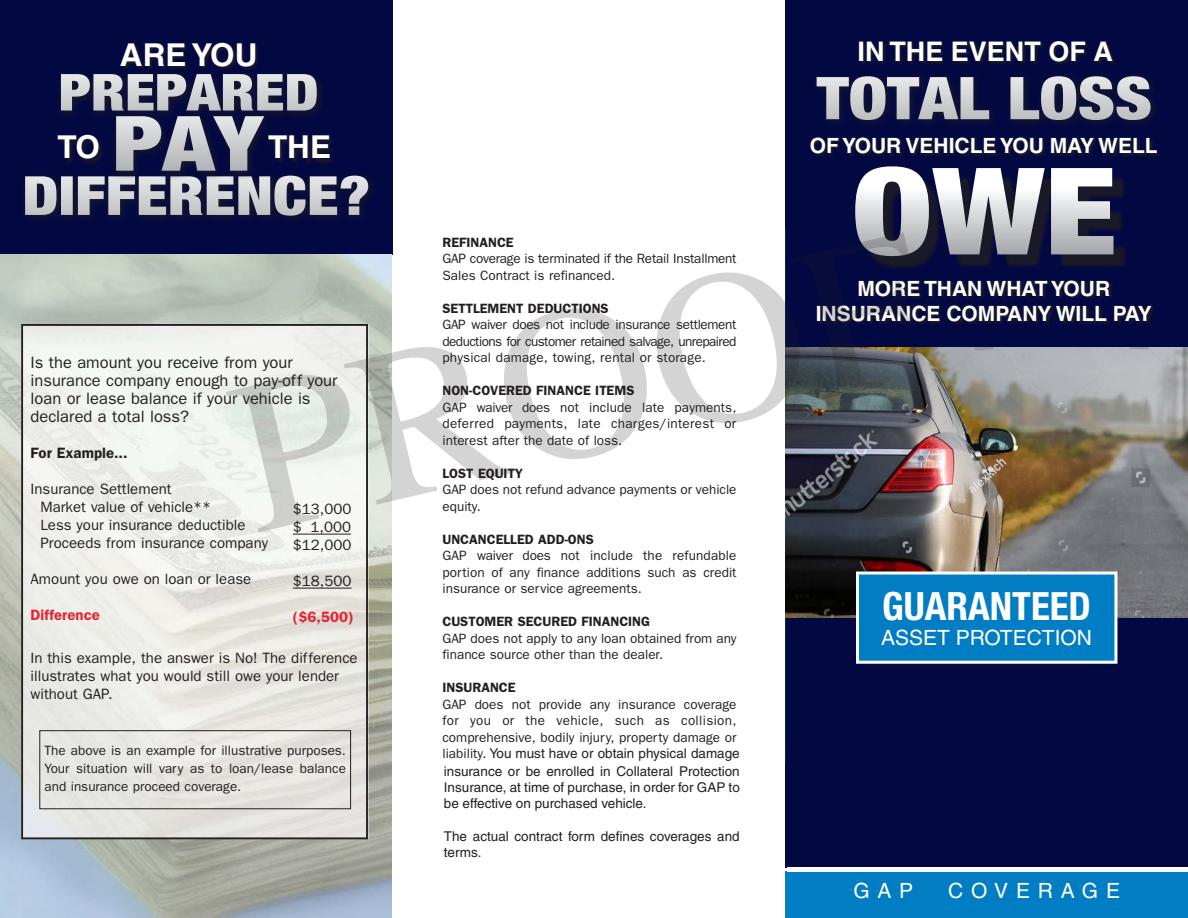
<style>
.page{position:relative;width:1188px;height:918px;background:#fff}
.page>*{position:absolute;margin:0;border:0;box-sizing:border-box;transform-origin:0 0}
.t1{font:217.35px "Times";color:#231f20}
.t2{font:900 condensed 120.9px "Helvetica Neue";color:#fff;scale:1.2 1}
.t3{font:900 condensed 76.35px "Helvetica Neue";color:#fff;scale:1.22 1}
.t4{font:900 condensed 58.95px "Helvetica Neue";color:#fff;scale:1.17 1}
.t5{font:900 condensed 54px "Helvetica Neue";color:#fff;scale:1.17 1}
.t6{font:900 condensed 51px "Helvetica Neue";color:#fff;scale:1.17 1}
.t7{font:700 condensed 39px "Helvetica Neue";color:#fff}
.t8{font:700 36px "Univers";letter-spacing:-.055em;color:#fff}
.t9{font:700 31.5px "Helvetica";color:#fff}
.t10{font:700 28.5px "Trebuchet MS";color:#fff}
.t11{font:700 27px "Helvetica";color:#fff}
.t12{font:25.5px "Univers";letter-spacing:-.055em;color:#fff}
.t13{font:700 22.5px "Trebuchet MS";color:#fff}
.t14{font:700 21px "Helvetica";color:#fff}
.t15{font:21px "Helvetica";color:#fff}
.t16{font:21px "Univers";letter-spacing:.4em;color:#fff}
.t17{font:21px "Helvetica";letter-spacing:.37em;color:#fff}
.t18{font:16.5px/18px "Franklin Gothic";color:#231f20}
.t19{font:15px/18px "Franklin Gothic";color:#231f20}
.t20{font:600 15px "Franklin Gothic";color:#e32532}
.t21{font:600 15px "Franklin Gothic";color:#231f20}
.t22{font:13.5px/16.5px "Franklin Gothic";color:#231f20}
.t23{font:13.5px/16.2px "Helvetica";color:#231f20;text-align:justify}
.t24{font:13.5px/16.5px "Franklin Gothic";letter-spacing:-.025em;color:#231f20}
.t25{font:13.5px/16.5px "Franklin Gothic";letter-spacing:-.02em;color:#231f20}
.t26{font:12px "Franklin Gothic";color:#231f20}
.s1{font-weight:600}
.s2{font-family:"Helvetica"}
</style>
<div class="page">
<div style="left:785px;top:0;width:403px;height:867px;background:#020942"></div>
<div style="left:0;top:0;width:393px;height:254px;background:#020942"></div>
<div style="left:785px;top:872px;width:403px;height:46px;background:#007dc3"></div>
<img style="left:0;top:254px;width:392px;height:664px">
<div style="left:21px;top:324px;width:347px;height:515px;border:2px solid #231f20"></div>
<div style="left:40px;top:730px;width:311px;height:79px;border:1px solid #231f20"></div>
<svg style="left:293px;top:534px;width:18px;height:1px"></svg>
<hr style="left:311px;top:534px;width:40px;height:1px;background:#231f20">
<hr style="left:293px;top:588px;width:58px;height:1px;background:#231f20">
<img style="left:785px;top:347px;width:403px;height:271px">
<div style="left:860px;top:42px;width:256px;height:23px;background:#231f20;opacity:.75"></div>
<div style="left:121px;top:43px;width:138px;height:28px;background:#231f20;opacity:.75"></div>
<div style="left:811px;top:137px;width:350px;height:20px;background:#231f20;opacity:.75"></div>
<div style="left:58px;top:135px;width:47px;height:31px;background:#231f20;opacity:.75"></div>
<div style="left:268px;top:135px;width:69px;height:31px;background:#231f20;opacity:.75"></div>
<div style="left:818px;top:280px;width:338px;height:45px;background:#231f20;opacity:.75"></div>
<div style="left:811px;top:71px;width:350px;height:59px;background:#231f20;opacity:.75"></div>
<div style="left:55px;top:69px;width:273px;height:52px;background:#231f20;opacity:.75"></div>
<div style="left:19px;top:170px;width:359px;height:56px;background:#0e1135"></div>
<div style="left:110px;top:110px;width:164px;height:71px;background:#231f20;opacity:.75"></div>
<div style="left:862px;top:174px;width:266px;height:96px;background:#231f20;opacity:.75"></div>
<div style="left:856px;top:572px;width:261px;height:92px;background:#007dc3;border:3px solid #fff"></div>
<p class="t10" style="left:857px;top:19px;width:257px">IN THE EVENT OF A</p>
<p class="t9" style="left:120px;top:35px;width:139px">ARE YOU</p>
<p class="t11" style="left:858px;top:35px;width:257px">IN THE EVENT OF A</p>
<p class="t6" style="left:59px;top:61px;width:224px">PREPARED</p>
<p class="t4" style="left:817px;top:62px;width:288px">TOTAL LOSS</p>
<p class="t3" style="left:113px;top:97px;width:125px">PAY</p>
<p class="t13" style="left:807px;top:117px;width:355px">OF YOUR VEHICLE YOU MAY WELL</p>
<p class="t9" style="left:57px;top:128px;width:44px">TO</p>
<p class="t9" style="left:268px;top:128px;width:64px">THE</p>
<p class="t14" style="left:810px;top:133px;width:350px">OF YOUR VEHICLE YOU MAY WELL</p>
<p class="t2" style="left:852px;top:137px;width:222px">OWE</p>
<p class="t5" style="left:22px;top:162px;width:299px">DIFFERENCE?</p>
<h1 class="t1" style="left:211px;top:335px;width:702px;rotate:-13deg">PROOF</h1>
<p class="t25" style="left:443px;top:234px;width:296px"><span class="s1">REFINANCE<br></span>GAP coverage is terminated if the Retail Installment<br>Sales Contract is refinanced.</p>
<p class="t24" style="left:443px;top:300px;width:296px"><span class="s1">SETTLEMENT DEDUCTIONS<br></span>GAP waiver does not include insurance settlement deductions for customer retained salvage, unrepaired physical damage, towing, rental or storage.</p>
<p class="t22" style="left:443px;top:383px;width:295px"><span class="s1">NON-COVERED FINANCE ITEMS<br></span>GAP waiver does not include late payments, deferred payments, late charges/interest or interest after the date of loss.</p>
<p class="t22" style="left:443px;top:465px;width:296px"><span class="s1">LOST EQUITY<br></span>GAP does not refund advance payments or vehicle equity.</p>
<p class="t22" style="left:443px;top:531px;width:296px"><span class="s1">UNCANCELLED ADD-ONS<br></span>GAP waiver does not include the refundable portion of any finance additions such as credit insurance or service agreements.</p>
<p class="t22" style="left:443px;top:614px;width:296px"><span class="s1">CUSTOMER SECURED FINANCING<br></span>GAP does not apply to any loan obtained from any finance source other than the dealer.</p>
<p class="t22" style="left:443px;top:680px;width:299px"><span class="s1">INSURANCE<br></span>GAP does not provide any insurance coverage for you or the vehicle, such as collision, comprehensive, bodily injury, property damage or liability. <span class="s2">You must have or obtain physical damage</span></p>
<p class="t14" style="left:857px;top:275px;width:254px">MORE THAN WHAT YOUR</p>
<p class="t14" style="left:816px;top:301px;width:337px">INSURANCE COMPANY WILL PAY</p>
<p class="t13" style="left:818px;top:284px;width:328px">INSURANCE COMPANY WILL PAY</p>
<p class="t18" style="left:31px;top:353px;width:308px">Is the amount you receive from your insurance company enough to pay-off your loan or lease balance if your vehicle is declared a total loss?</p>
<p class="t21" style="left:31px;top:444px;width:99px">For Example...</p>
<p class="t19" style="left:40px;top:480px;width:229px;text-indent:-10px">Insurance Settlement<br>Market value of vehicle**<br>Less your insurance deductible<br>Proceeds from insurance company</p>
<p class="t19" style="left:31px;top:570px;width:222px">Amount you owe on loan or lease</p>
<p class="t20" style="left:31px;top:606px;width:71px">Difference</p>
<p class="t19" style="left:31px;top:649px;width:329px">In this example, the answer is No! The difference illustrates what you would still owe your lender without GAP.</p>
<p class="t19" style="left:293px;top:500px;width:60px;text-align:justify">$13,000 $ 1,000 $12,000</p>
<p class="t19" style="left:293px;top:572px;width:60px">$18,500</p>
<p class="t20" style="left:293px;top:608px;width:62px">($6,500)</p>
<p class="t7" style="left:882px;top:583px;width:210px">GUARANTEED</p>
<p class="t15" style="left:881px;top:626px;width:213px">ASSET PROTECTION</p>
<p class="t8" style="left:867px;top:585px;width:236px">GUARANTEED</p>
<p class="t12" style="left:868px;top:626px;width:235px">ASSET PROTECTION</p>
<p class="t22" style="left:44px;top:742px;width:303px;line-height:18px;text-align:justify">The above is an example for illustrative purposes.<br>Your situation will vary as to loan/lease balance and insurance proceed coverage.</p>
<p class="t22" style="left:658px;top:746px;width:9px">s</p>
<p class="t22" style="left:682px;top:746px;width:56px">l amage</p>
<p class="t22" style="left:486px;top:762px;width:252px">ce on your vehicle at the time of purchase</p>
<p class="t22" style="left:443px;top:779px;width:296px">in order for GAP to be effective. GAP is not a</p>
<p class="t22" style="left:443px;top:795px;width:241px">replac ment for primary auto insurance.</p>
<p class="t26" style="left:442px;top:836px;width:296px">*Deductible may not be covered in some states. See</p>
<p class="t23" style="left:444px;top:763px;width:297px">insurance or be enrolled in Collateral Protection Insurance, at time of purchase, in order for GAP to be effective on purchased vehicle.</p>
<p class="t23" style="left:444px;top:828px;width:297px">The actual contract form defines coverages and terms.</p>
<p class="t16" style="left:851px;top:876px;width:260px">GAP COVERAGE</p>
<p class="t15" style="left:853px;top:879px;width:61px">GAP</p>
<p class="t17" style="left:948px;top:879px;width:173px">COVERAGE</p>
</div>
